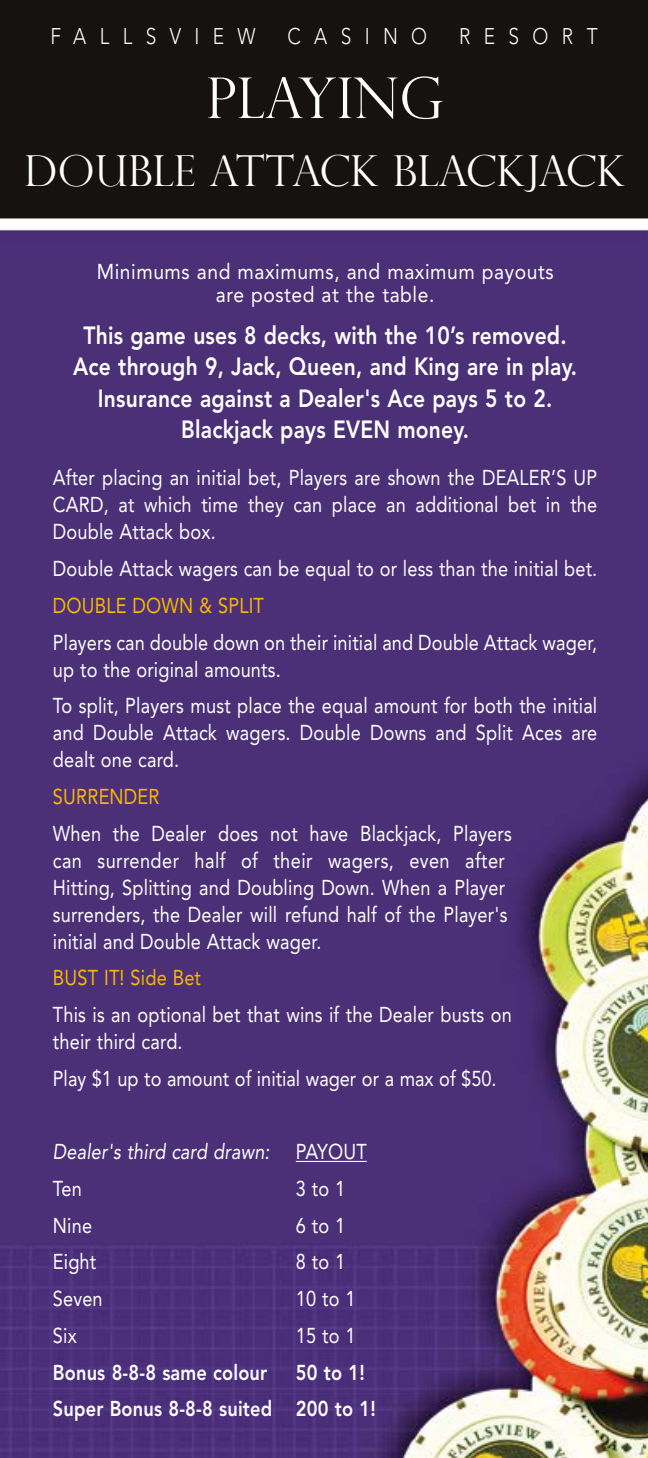
<style>
.page{position:relative;width:648px;height:1458px;background:#fff}
.page>*{position:absolute;margin:0;border:0;box-sizing:border-box;transform-origin:0 0}
.t1{font:300 56.25px "Perpetua Titling";color:#fff}
.t2{font:300 42.75px "Perpetua Titling";color:#fff}
.t3{font:800 24.75px/31.5px "Avenir";letter-spacing:.01em;color:#fff;text-align:center;scale:.85 1}
.t4{font:300 22.5px "Avenir";letter-spacing:.7em;color:#fff;scale:.85 1}
.t5{font:21.38px/27px "Avenir";letter-spacing:.01em;color:#fff;scale:.85 1}
.t6{font:21.38px/22.5px "Avenir";letter-spacing:.03em;color:#fff;text-align:center;scale:.9 1}
.t7{font:800 21.38px/36.7px "Avenir";letter-spacing:.01em;color:#fff;scale:.85 1}
.t8{font:21.38px "Avenir";letter-spacing:.01em;color:#fab700;scale:.85 1}
.t9{font:italic 21.38px/36.7px "Avenir";letter-spacing:.01em;color:#fff;scale:.85 1}
.s1{font-style:normal}
</style>
<div class="page">
<img style="left:0;top:0;width:648px;height:1458px">
<div style="left:0;top:218px;width:648px;height:12px;background:#fff"></div>
<hr style="left:296px;top:1161px;width:71px;height:1px;background:#fff">
<p class="t4" style="left:50px;top:23px;width:243px">FALLSVIEW</p>
<p class="t4" style="left:287px;top:23px;width:166px">CASINO</p>
<p class="t4" style="left:459px;top:23px;width:165px">RESORT</p>
<h1 class="t1" style="left:206px;top:64px;width:239px">PLAYING</h1>
<h2 class="t2" style="left:24px;top:144px;width:602px">DOUBLE ATTACK BLACKJACK</h2>
<p class="t6" style="left:97px;top:261px;width:509px">Minimums and maximums, and maximum payouts are posted at the table.</p>
<p class="t3" style="left:73px;top:319px;width:594px">This game uses 8 decks, with the 10’s removed.<br>Ace through 9, Jack, Queen, and King are in play.<br>Insurance against a Dealer's Ace pays 5 to 2.<br>Blackjack pays EVEN money.</p>
<p class="t5" style="left:53px;top:465px;width:642px;text-align:justify">After placing an initial bet, Players are shown the DEALER’S UP CARD, at which time they can place an additional bet in the Double Attack box.</p>
<p class="t5" style="left:53px;top:555px;width:642px">Double Attack wagers can be equal to or less than the initial bet.</p>
<p class="t8" style="left:53px;top:593px;width:250px">DOUBLE DOWN &amp; SPLIT</p>
<p class="t5" style="left:53px;top:629px;width:642px">Players can double down on their initial and Double Attack wager, up to the original amounts.</p>
<p class="t5" style="left:53px;top:692px;width:642px;text-align:justify">To split, Players must place the equal amount for both the initial and Double Attack wagers. Double Downs and Split Aces are dealt one card.</p>
<p class="t8" style="left:53px;top:784px;width:127px">SURRENDER</p>
<p class="t5" style="left:53px;top:820px;width:542px">When the Dealer does not have Blackjack, Players can surrender half of their wagers, even after Hitting, Splitting and Doubling Down. When a Player surrenders, the Dealer will refund half of the Player's initial and Double Attack wager.</p>
<p class="t8" style="left:53px;top:966px;width:176px">BUST IT! Side Bet</p>
<p class="t5" style="left:53px;top:1001px;width:542px">This is an optional bet that wins if the Dealer busts on their third card.</p>
<p class="t5" style="left:53px;top:1065px;width:524px">Play $1 up to amount of initial wager or a max of $50.</p>
<p class="t9" style="left:53px;top:1134px;width:371px">Dealer's third card drawn: <span class="s1">PAYOUT<br>Ten</span></p>
<p class="t5" style="left:296px;top:1175px;width:60px">3 to 1</p>
<p class="t5" style="left:53px;top:1212px;width:48px">Nine</p>
<p class="t5" style="left:296px;top:1212px;width:60px">6 to 1</p>
<p class="t5" style="left:53px;top:1249px;width:53px">Eight</p>
<p class="t5" style="left:296px;top:1249px;width:60px">8 to 1</p>
<p class="t5" style="left:53px;top:1285px;width:60px">Seven</p>
<p class="t5" style="left:296px;top:1285px;width:72px">10 to 1</p>
<p class="t5" style="left:53px;top:1322px;width:30px">Six</p>
<p class="t5" style="left:296px;top:1322px;width:72px">15 to 1</p>
<p class="t7" style="left:53px;top:1354px;width:254px">Bonus 8-8-8 same colour</p>
<p class="t7" style="left:53px;top:1354px;width:381px;text-indent:243px">50 to 1!<br>Super Bonus 8-8-8 suited 200 to 1!</p>
</div>
